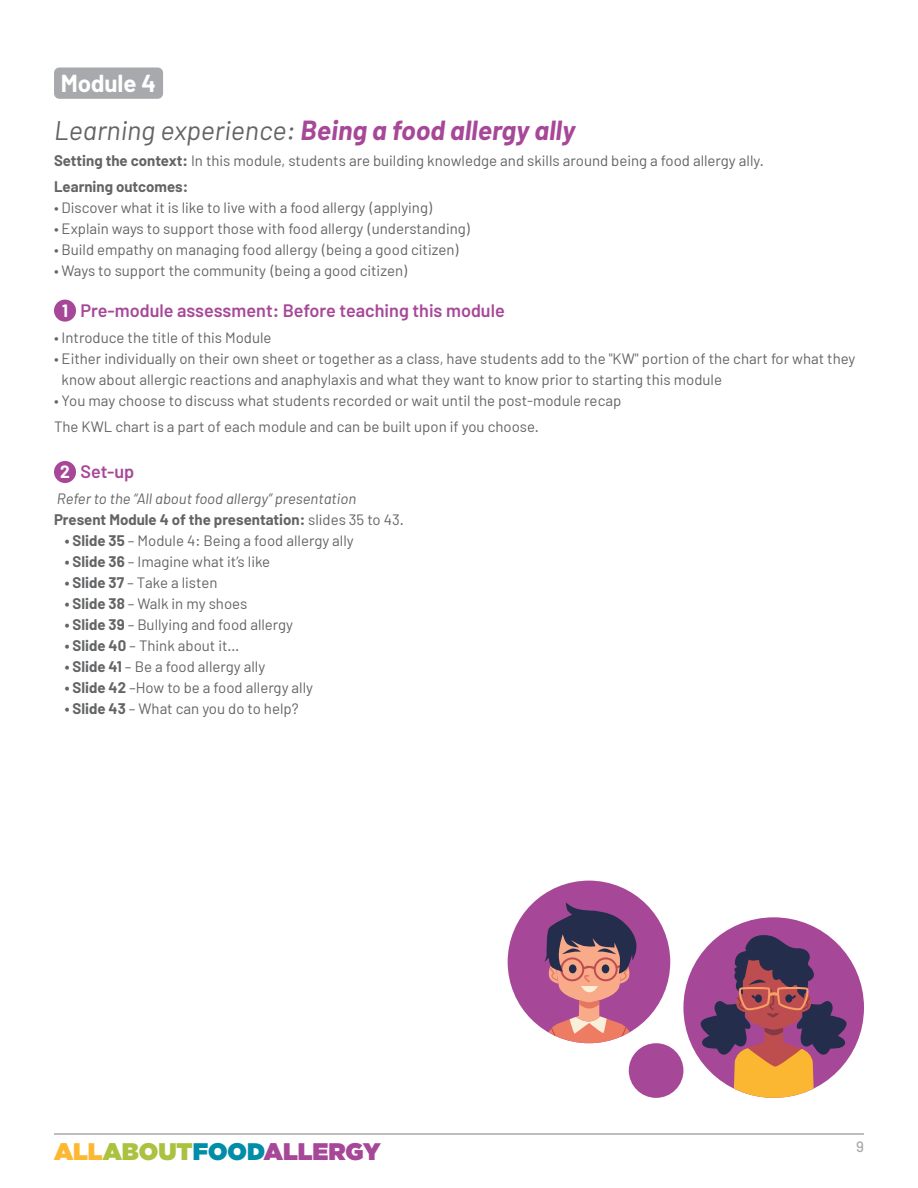
<style>
.page{position:relative;width:918px;height:1188px;background:#fff}
.page>*{position:absolute;margin:0;border:0;box-sizing:border-box;transform-origin:0 0}
.t1{font:italic 700 27px "Barlow";color:#a74798}
.t2{font:900 24px "Gotham";color:#a74798}
.t3{font:700 24px "Barlow";color:#fff}
.t4{font:600 18px "Barlow";color:#a74798}
.t5{font:15px/26.4px "Barlow";color:#636466}
.t6{font:italic 15px/21px "Barlow";color:#636466}
.t7{font:500 15px "Barlow";color:#a7a9ac}
.s1{font-weight:400;color:#636466}
.s2{font-weight:700}
.s3{font-weight:700;font-size:17.4px;color:#fff}
.s4{font-weight:700;font-style:normal}
.s5{font-style:normal}
.s6{color:#fdb832}
.s7{color:#aac240}
.s8{color:#008da8}
</style>
<div class="page">
<hr style="left:54px;top:1133px;width:810px;height:2px;background:#a7a9ac">
<div style="left:54px;top:68px;width:109px;height:31px;background:#a7a9ac;border-radius:5px"></div>
<div style="left:54px;top:300px;width:22px;height:22px;background:#a74798;border-radius:50%"></div>
<div style="left:54px;top:461px;width:22px;height:22px;background:#a74798;border-radius:50%"></div>
<div style="left:629px;top:1043px;width:54px;height:55px;background:#a74798;border-radius:50%"></div>
<div style="left:683px;top:917px;width:181px;height:181px;background:#a74798;border-radius:90px"></div>
<svg style="left:700px;top:934px;width:147px;height:164px"></svg>
<div style="left:508px;top:881px;width:162px;height:162px;background:#a74798;border-radius:81px"></div>
<svg style="left:544px;top:902px;width:93px;height:141px"></svg>
<h2 class="t3" style="left:61px;top:68px;width:97px">Module 4</h2>
<h1 class="t1" style="left:54px;top:113px;width:523px"><span class="s1">Learning experience:</span> Being a food allergy ally</h1>
<p class="t5" style="left:54px;top:147px;width:711px"><span class="s2">Setting the context:</span> In this module, students are building knowledge and skills around being a food allergy ally.<br><span class="s2">Learning outcomes:</span></p>
<p class="t5" style="left:54px;top:194px;width:379px">• Discover what it is like to live with a food allergy (applying)</p>
<p class="t5" style="left:54px;top:215px;width:417px">• Explain ways to support those with food allergy (understanding)</p>
<p class="t5" style="left:54px;top:236px;width:406px">• Build empathy on managing food allergy (being a good citizen)</p>
<p class="t5" style="left:54px;top:257px;width:355px">• Ways to support the community (being a good citizen)</p>
<p class="t4" style="left:62px;top:299px;width:444px"><span class="s3">1</span> Pre-module assessment: Before teaching this module</p>
<p class="t5" style="left:54px;top:324px;width:219px">• Introduce the title of this Module</p>
<p class="t5" style="left:62px;top:348px;width:795px;line-height:21px;text-indent:-8px">• Either individually on their own sheet or together as a class, have students add to the "KW" portion of the chart for what they know about allergic reactions and anaphylaxis and what they want to know prior to starting this module</p>
<p class="t5" style="left:54px;top:387px;width:569px">• You may choose to discuss what students recorded or wait until the post-module recap<br>The KWL chart is a part of each module and can be built upon if you choose.</p>
<p class="t4" style="left:60px;top:460px;width:76px"><span class="s3">2</span> Set-up</p>
<p class="t6" style="left:54px;top:488px;width:351px">Refer to the “All about food allergy” presentation<br><span class="s4">Present Module 4 of the presentation:</span> <span class="s5">slides 35 to 43.</span></p>
<p class="t5" style="left:65px;top:527px;width:291px"><span class="s2">• Slide 35</span> – Module 4: Being a food allergy ally</p>
<p class="t5" style="left:65px;top:548px;width:207px"><span class="s2">• Slide 36</span> – Imagine what it’s like</p>
<p class="t5" style="left:65px;top:569px;width:154px"><span class="s2">• Slide 37</span> – Take a listen</p>
<p class="t5" style="left:65px;top:590px;width:184px"><span class="s2">• Slide 38</span> – Walk in my shoes</p>
<p class="t5" style="left:65px;top:611px;width:230px"><span class="s2">• Slide 39</span> – Bullying and food allergy</p>
<p class="t5" style="left:65px;top:632px;width:176px"><span class="s2">• Slide 40</span> – Think about it…</p>
<p class="t5" style="left:65px;top:653px;width:202px"><span class="s2">• Slide 41</span> – Be a food allergy ally</p>
<p class="t5" style="left:65px;top:674px;width:250px"><span class="s2">• Slide 42</span> –How to be a food allergy ally</p>
<p class="t5" style="left:65px;top:695px;width:235px"><span class="s2">• Slide 43</span> – What can you do to help?</p>
<h2 class="t2" style="left:54px;top:1134px;width:328px"><span class="s6">ALL</span><span class="s7">ABOUT</span><span class="s8">FOOD</span>ALLERGY</h2>
<p class="t7" style="left:856px;top:1138px;width:9px">9</p>
</div>
